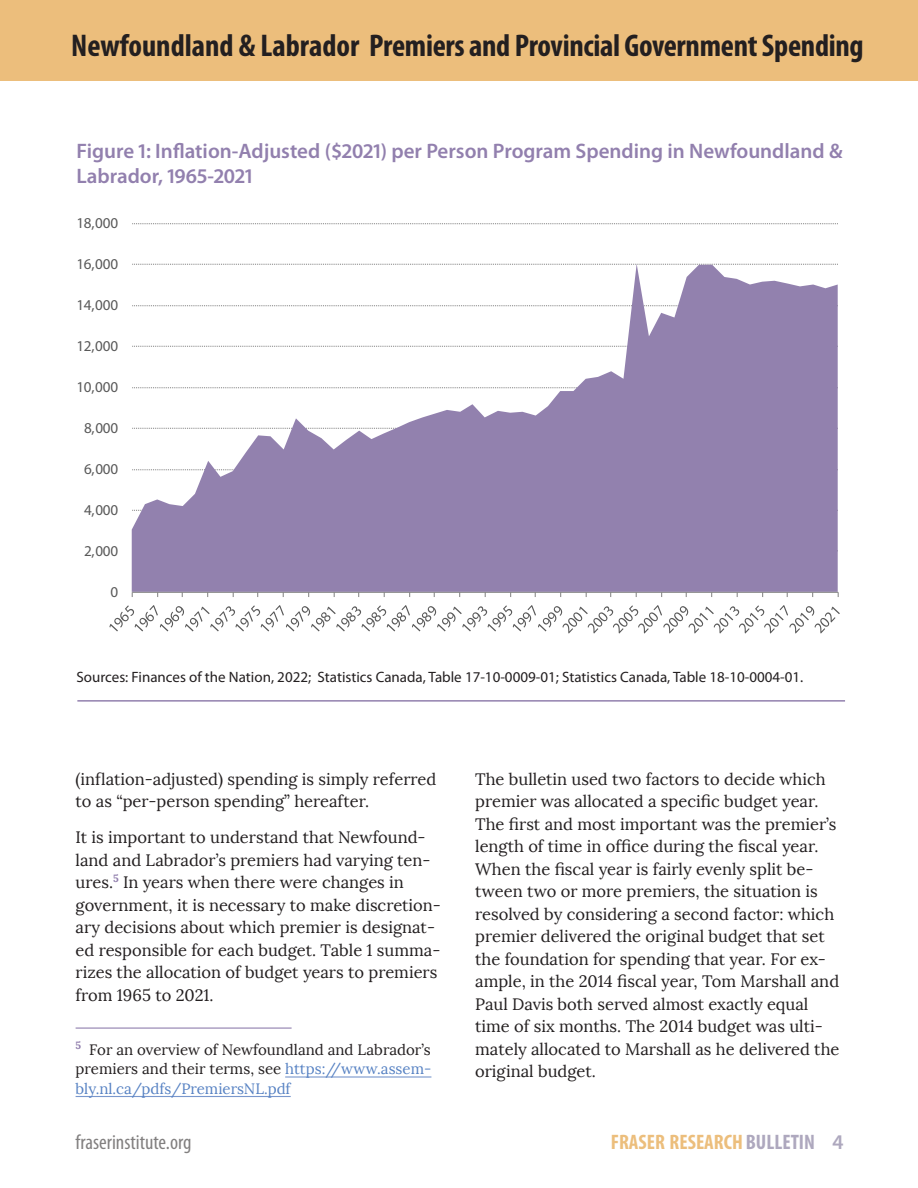
<style>
.page{position:relative;width:918px;height:1188px;background:#fff}
.page>*{position:absolute;margin:0;border:0;box-sizing:border-box;transform-origin:0 0}
.t1{font:700 condensed 31.5px "Myriad Pro";letter-spacing:-.01em;color:#231f20}
.Table_head{font:600 21px/25.5px "Myriad Pro";color:#9280ae}
.t2{font:700 condensed 21px "Myriad Pro";color:#ecbe7c}
.t3{font:condensed 21px "Myriad Pro";color:#828080}
.t4{font:16.5px/22.5px "Lora";color:#231f20}
.t5{font:15.15px "Myriad Pro";letter-spacing:-.015em;color:#595959}
.Footnote{font:15px/19.5px "Lora";color:#231f20;text-align:justify}
.table_source{font:15px "Myriad Pro";color:#231f20}
.s1{color:#5782c3}
.s2{color:#aea8be}
.s3{font-weight:600;font-stretch:normal;color:#aea8be}
</style>
<div class="page">
<div style="left:0;top:0;width:918px;height:81px;background:#ecbe7c"></div>
<hr style="left:76px;top:1027px;width:216px;height:2px;background:#ac9fc2">
<hr style="left:285px;top:1076px;width:146px;height:2px;background:#7997cd">
<hr style="left:76px;top:1096px;width:215px;height:1px;background:#7997cd">
<hr style="left:77px;top:700px;width:768px;height:2px;background:#9280ae">
<svg style="left:132px;top:223px;width:706px;height:1px"></svg>
<svg style="left:132px;top:264px;width:706px;height:328px;fill:#9281ae"></svg>
<hr style="left:132px;top:592px;width:706px;height:1px;background:#7f7f7f">
<svg style="left:109px;top:605px;width:731px;height:29px"></svg>
<h1 class="t1" style="left:71px;top:26px;width:794px">Newfoundland &amp; Labrador Premiers and Provincial Government Spending</h1>
<p class="Table_head" style="left:76px;top:137px;width:768px">Figure 1: Inflation-Adjusted ($2021) per Person Program Spending in Newfoundland &amp;<br>Labrador, 1965-2021</p>
<p class="t5" style="left:76px;top:213px;width:43px">18,000</p>
<p class="t5" style="left:76px;top:254px;width:43px">16,000</p>
<p class="t5" style="left:76px;top:295px;width:43px">14,000</p>
<p class="t5" style="left:76px;top:336px;width:43px">12,000</p>
<p class="t5" style="left:76px;top:377px;width:43px">10,000</p>
<p class="t5" style="left:84px;top:418px;width:36px">8,000</p>
<p class="t5" style="left:84px;top:459px;width:36px">6,000</p>
<p class="t5" style="left:84px;top:500px;width:36px">4,000</p>
<p class="t5" style="left:84px;top:541px;width:36px">2,000</p>
<p class="t5" style="left:110px;top:582px;width:9px">0</p>
<p class="table_source" style="left:76px;top:668px;width:728px">Sources: Finances of the Nation, 2022; Statistics Canada, Table 17-10-0009-01; Statistics Canada, Table 18-10-0004-01.</p>
<p class="t4" style="left:76px;top:768px;width:362px">(inflation-adjusted) spending is simply referred to as “per-person spending” hereafter.</p>
<p class="t4" style="left:76px;top:826px;width:367px">It is important to understand that Newfound&shy;land and Labrador’s premiers had varying ten&shy;ures.<sup>5</sup> In years when there were changes in government, it is necessary to make discretion&shy;ary decisions about which premier is designat&shy;ed responsible for each budget. Table 1 summa&shy;rizes the allocation of budget years to premiers from 1965 to 2021.</p>
<p class="Footnote" style="left:76px;top:1040px;width:357px"><sup>5</sup> For an overview of Newfoundland and Labrador’s premiers and their terms, see <span class="s1">https://www.assem&shy;bly.nl.ca/pdfs/PremiersNL.pdf</span></p>
<p class="t4" style="left:475px;top:768px;width:366px">The bulletin used two factors to decide which premier was allocated a specific budget year.<br>The first and most important was the premier’s length of time in office during the fiscal year.<br>When the fiscal year is fairly evenly split be&shy;tween two or more premiers, the situation is resolved by considering a second factor: which premier delivered the original budget that set the foundation for spending that year. For ex&shy;ample, in the 2014 fiscal year, Tom Marshall and Paul Davis both served almost exactly equal time of six months. The 2014 budget was ulti&shy;mately allocated to Marshall as he delivered the original budget.</p>
<p class="t3" style="left:76px;top:1129px;width:117px">fraserinstitute.org</p>
<p class="t2" style="left:611px;top:1129px;width:234px">FRASER RESEARCH <span class="s2">BULLETIN</span> <span class="s3">4</span></p>
</div>
